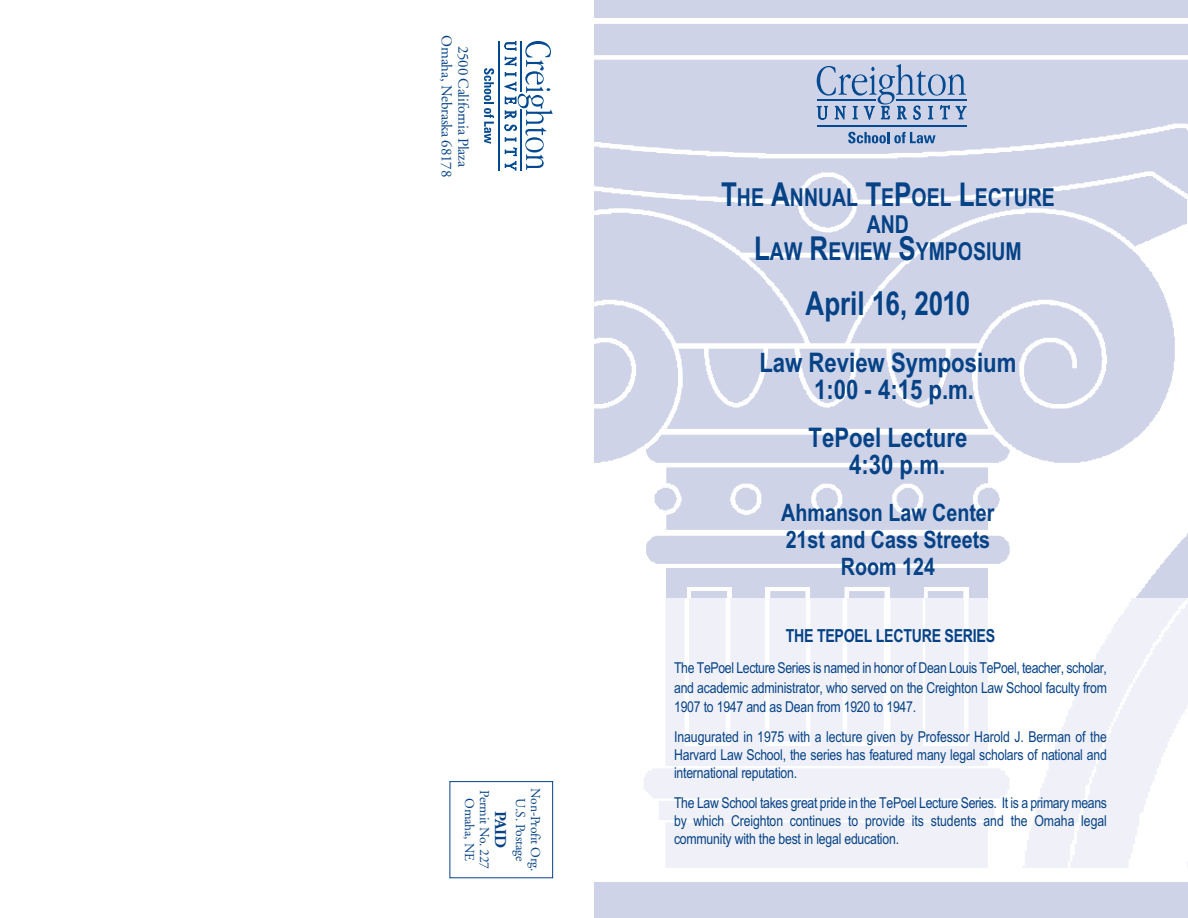
<style>
.page{position:relative;width:1188px;height:918px;background:#fff}
.page>*{position:absolute;margin:0;border:0;box-sizing:border-box;transform-origin:0 0}
.t1{font:700 33px "Arial Narrow";color:#054286;scale:.96 1}
.t2{font:700 27px/27px "Arial Narrow";color:#054286;text-align:center}
.t3{font:700 24.75px/27px "Arial Narrow";color:#054286;text-align:center;scale:.96 1}
.t4{font:700 24px/27px "Arial Narrow";color:#054286;text-align:center}
.t5{font:700 18px "Arial Narrow";letter-spacing:-.015em;color:#054286;scale:.96 1}
.t6{font:700 16.5px "Adobe Garamond";color:#054286}
.t7{font:15px/18px "Arial Narrow";letter-spacing:-.015em;color:#054286;text-align:justify}
.t8{font:15px/16.5px "Adobe Garamond";letter-spacing:-.015em;color:#054286;text-align:center}
.t9{font:13.5px/15px "Adobe Garamond";letter-spacing:-.015em;color:#054286;text-align:center}
.s1{font-size:33px}
</style>
<div class="page">
<div style="left:594px;top:0;width:594px;height:918px;background:#ced3e7"></div>
<div style="left:594px;top:0;width:594px;height:881px;background:#fff"></div>
<div style="left:594px;top:0;width:594px;height:18px;background:#ced3e7"></div>
<div style="left:594px;top:24px;width:594px;height:31px;background:#ced3e7"></div>
<div style="left:594px;top:60px;width:594px;height:68px;background:#ced3e7"></div>
<svg style="left:1136px;top:533px;width:52px;height:65px;fill:#ced3e7"></svg>
<div style="left:646px;top:536px;width:364px;height:28px;background:#ced3e7"></div>
<div style="left:666px;top:568px;width:322px;height:198px;background:#ced3e7"></div>
<div style="left:687px;top:587px;width:44px;height:160px;background:#fff"></div>
<div style="left:766px;top:587px;width:44px;height:160px;background:#fff"></div>
<div style="left:924px;top:587px;width:45px;height:160px;background:#fff"></div>
<div style="left:692px;top:591px;width:35px;height:152px;background:#ced3e7"></div>
<svg style="left:770px;top:591px;width:35px;height:7px"></svg>
<svg style="left:845px;top:587px;width:45px;height:11px"></svg>
<svg style="left:928px;top:591px;width:35px;height:7px"></svg>
<img style="left:644px;top:598px;width:544px;height:270px">
<svg style="left:594px;top:128px;width:594px;height:402px"></svg>
<svg style="left:817px;top:64px;width:149px;height:58px;background:#a4b6d5"></svg>
<hr style="left:896px;top:100px;width:71px;height:1px;background:#014990">
<hr style="left:817px;top:100px;width:59px;height:1px;background:#014990">
<hr style="left:817px;top:125px;width:150px;height:1px;background:#014990">
<svg style="left:484px;top:68px;width:10px;height:76px"></svg>
<svg style="left:505px;top:41px;width:48px;height:129px"></svg>
<hr style="left:521px;top:110px;width:1px;height:61px;background:#014990">
<hr style="left:521px;top:41px;width:1px;height:51px;background:#014990">
<hr style="left:499px;top:41px;width:1px;height:130px;background:#014990">
<div style="left:450px;top:781px;width:103px;height:97px;border:1px solid #054286"></div>
<p class="t8" style="left:470px;top:35px;width:143px;rotate:90deg">2500 California Plaza<br>Omaha, Nebraska 68178</p>
<p class="t9" style="left:542px;top:788px;width:84px;rotate:90deg">Non-Profit Org.<br>U.S. Postage</p>
<p class="t9" style="left:491px;top:790px;width:80px;rotate:90deg">Permit No. 227<br>Omaha, NE</p>
<p class="t6" style="left:507px;top:811px;width:39px;rotate:90deg">PAID</p>
<h3 class="t3" style="left:721px;top:184px;width:349px"><span class="s1">T</span>HE <span class="s1">A</span>NNUAL <span class="s1">T</span>E<span class="s1">P</span>OEL <span class="s1">L</span>ECTURE<br>AND<br><span class="s1">L</span>AW <span class="s1">R</span>EVIEW <span class="s1">S</span>YMPOSIUM</h3>
<h1 class="t1" style="left:806px;top:285px;width:173px">April 16, 2010</h1>
<h2 class="t2" style="left:759px;top:349px;width:259px">Law Review Symposium<br>1:00 - 4:15 p.m.</h2>
<h2 class="t2" style="left:849px;top:424px;width:120px;text-align:left;text-indent:-41px">TePoel Lecture<br>4:30 p.m.</h2>
<h3 class="t4" style="left:781px;top:499px;width:215px">Ahmanson Law Center<br>21st and Cass Streets<br>Room 124</h3>
<p class="t5" style="left:786px;top:626px;width:220px">THE TEPOEL LECTURE SERIES</p>
<p class="t7" style="left:674px;top:658px;width:434px;line-height:19.5px">The TePoel Lecture Series is named in honor of Dean Louis TePoel, teacher, scholar, and academic administrator, who served on the Creighton Law School faculty from 1907 to 1947 and as Dean from 1920 to 1947.</p>
<p class="t7" style="left:674px;top:728px;width:434px">Inaugurated in 1975 with a lecture given by Professor Harold J. Berman of the Harvard Law School, the series has featured many legal scholars of national and international reputation.</p>
<p class="t7" style="left:674px;top:794px;width:434px">The Law School takes great pride in the TePoel Lecture Series. It is a primary means by which Creighton continues to provide its students and the Omaha legal community with the best in legal education.</p>
</div>
